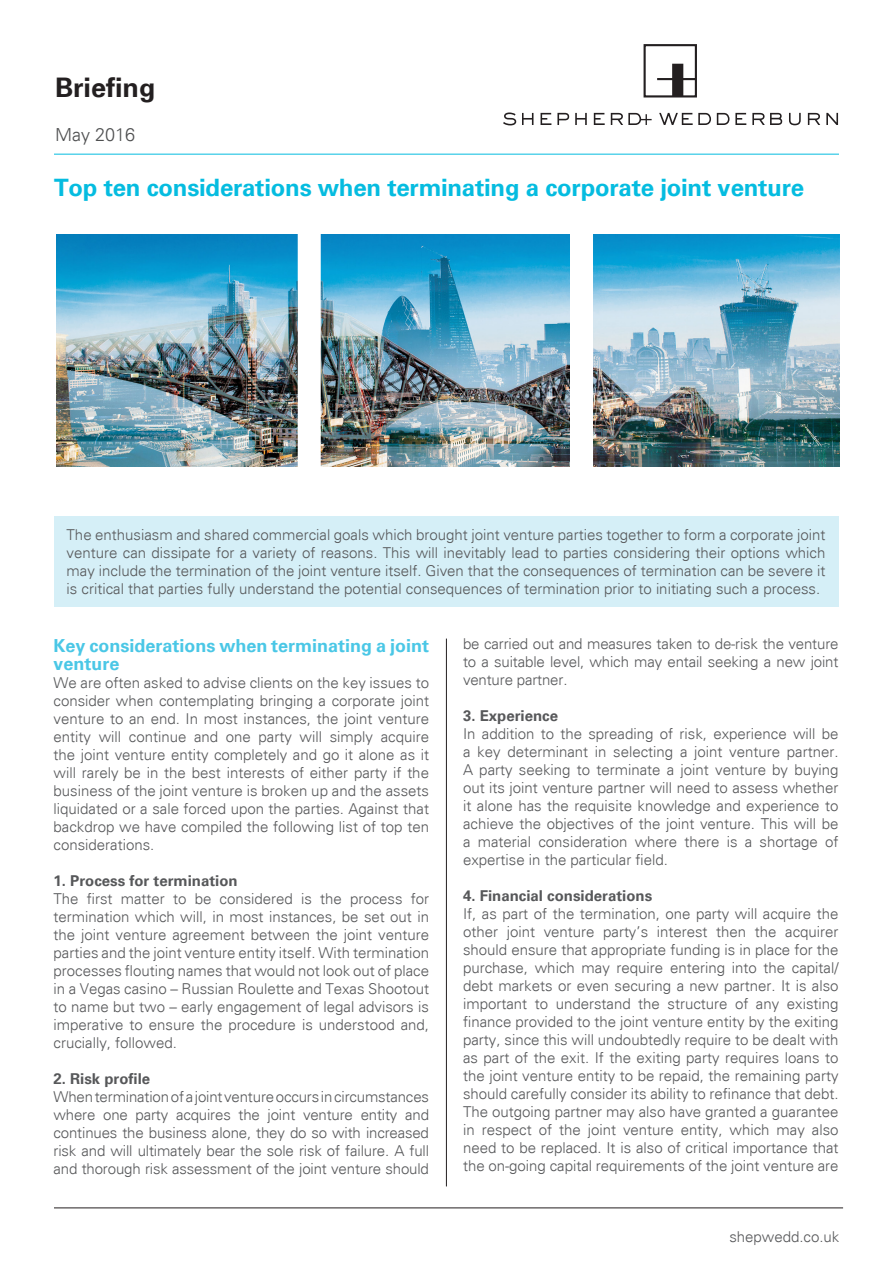
<style>
.page{position:relative;width:893px;height:1263px;background:#fff}
.page>*{position:absolute;margin:0;border:0;box-sizing:border-box;transform-origin:0 0}
.A_HEAD{font:700 27px "Univers";color:#231f20}
.A_Head{font:700 24px "Univers";letter-spacing:-.01em;color:#05bce0}
.BODY_TEXT{font:700 18px/18px "Univers";color:#4ac7e6}
.B_head{font:300 18px "Univers";color:#4e4f50}
.BODY_TEXT-2{font:300 15px/18px "Univers";color:#57585a;text-align:justify}
.BODY_TEXT-3{font:700 15px "Univers";color:#57585a}
</style>
<div class="page">
<hr style="left:54px;top:1207px;width:789px;height:1px;background:#231f20">
<svg style="left:643px;top:44px;width:54px;height:54px"></svg>
<svg style="left:503px;top:112px;width:13px;height:13px"></svg>
<svg style="left:522px;top:113px;width:11px;height:12px"></svg>
<svg style="left:541px;top:113px;width:10px;height:12px"></svg>
<svg style="left:557px;top:113px;width:12px;height:12px"></svg>
<svg style="left:575px;top:113px;width:12px;height:12px"></svg>
<svg style="left:594px;top:113px;width:11px;height:12px"></svg>
<svg style="left:611px;top:113px;width:41px;height:12px"></svg>
<svg style="left:659px;top:113px;width:52px;height:12px"></svg>
<svg style="left:717px;top:113px;width:12px;height:12px"></svg>
<svg style="left:735px;top:113px;width:11px;height:12px"></svg>
<svg style="left:752px;top:113px;width:30px;height:12px"></svg>
<svg style="left:789px;top:113px;width:12px;height:12px"></svg>
<svg style="left:808px;top:113px;width:12px;height:12px"></svg>
<svg style="left:826px;top:113px;width:12px;height:12px"></svg>
<hr style="left:54px;top:154px;width:785px;height:1px;background:#05bce0">
<div style="left:54px;top:516px;width:784px;height:90px;background:#d5eff7"></div>
<hr style="left:446px;top:639px;width:1px;height:547px;background:#231f20">
<img style="left:56px;top:235px;width:783px;height:232px">
<div style="left:298px;top:221px;width:23px;height:263px;background:#fff"></div>
<div style="left:570px;top:219px;width:23px;height:263px;background:#fff"></div>
<p class="A_HEAD" style="left:55px;top:71px;width:102px">Briefing</p>
<p class="B_head" style="left:55px;top:124px;width:82px">May 2016</p>
<p class="A_Head" style="left:54px;top:173px;width:752px">Top ten considerations when terminating a corporate joint venture</p>
<p class="BODY_TEXT-2" style="left:67px;top:525px;width:760px">The enthusiasm and shared commercial goals which brought joint venture parties together to form a corporate joint venture can dissipate for a variety of reasons. This will inevitably lead to parties considering their options which may include the termination of the joint venture itself. Given that the consequences of termination can be severe it is critical that parties fully understand the potential consequences of termination prior to initiating such a process.</p>
<p class="BODY_TEXT" style="left:54px;top:636px;width:377px">Key considerations when terminating a joint venture</p>
<p class="BODY_TEXT-2" style="left:54px;top:673px;width:377px">We are often asked to advise clients on the key issues to consider when contemplating bringing a corporate joint venture to an end. In most instances, the joint venture entity will continue and one party will simply acquire the joint venture entity completely and go it alone as it will rarely be in the best interests of either party if the business of the joint venture is broken up and the assets liquidated or a sale forced upon the parties. Against that backdrop we have compiled the following list of top ten considerations.</p>
<p class="BODY_TEXT-3" style="left:54px;top:871px;width:186px">1. Process for termination</p>
<p class="BODY_TEXT-2" style="left:54px;top:889px;width:377px">The first matter to be considered is the process for termination which will, in most instances, be set out in the joint venture agreement between the joint venture parties and the joint venture entity itself. With termination processes flouting names that would not look out of place in a Vegas casino – Russian Roulette and Texas Shootout to name but two – early engagement of legal advisors is imperative to ensure the procedure is understood and, crucially, followed.</p>
<p class="BODY_TEXT-3" style="left:54px;top:1069px;width:98px">2. Risk profile</p>
<p class="BODY_TEXT-2" style="left:54px;top:1087px;width:377px">When termination of a joint venture occurs in circumstances where one party acquires the joint venture entity and continues the business alone, they do so with increased risk and will ultimately bear the sole risk of failure. A full and thorough risk assessment of the joint venture should</p>
<p class="BODY_TEXT-2" style="left:463px;top:635px;width:377px">be carried out and measures taken to de-risk the venture to a suitable level, which may entail seeking a new joint venture partner.</p>
<p class="BODY_TEXT-3" style="left:463px;top:707px;width:97px">3. Experience</p>
<p class="BODY_TEXT-2" style="left:463px;top:725px;width:377px">In addition to the spreading of risk, experience will be a key determinant in selecting a joint venture partner.<br>A party seeking to terminate a joint venture by buying out its joint venture partner will need to assess whether it alone has the requisite knowledge and experience to achieve the objectives of the joint venture. This will be a material consideration where there is a shortage of expertise in the particular field.</p>
<p class="BODY_TEXT-3" style="left:463px;top:887px;width:191px">4. Financial considerations</p>
<p class="BODY_TEXT-2" style="left:463px;top:905px;width:377px">If, as part of the termination, one party will acquire the other joint venture party’s interest then the acquirer should ensure that appropriate funding is in place for the purchase, which may require entering into the capital/ debt markets or even securing a new partner. It is also important to understand the structure of any existing finance provided to the joint venture entity by the exiting party, since this will undoubtedly require to be dealt with as part of the exit. If the exiting party requires loans to the joint venture entity to be repaid, the remaining party should carefully consider its ability to refinance that debt.<br>The outgoing partner may also have granted a guarantee in respect of the joint venture entity, which may also need to be replaced. It is also of critical importance that the on-going capital requirements of the joint venture are</p>
<p class="BODY_TEXT-2" style="left:729px;top:1228px;width:112px">shepwedd.co.uk</p>
</div>
